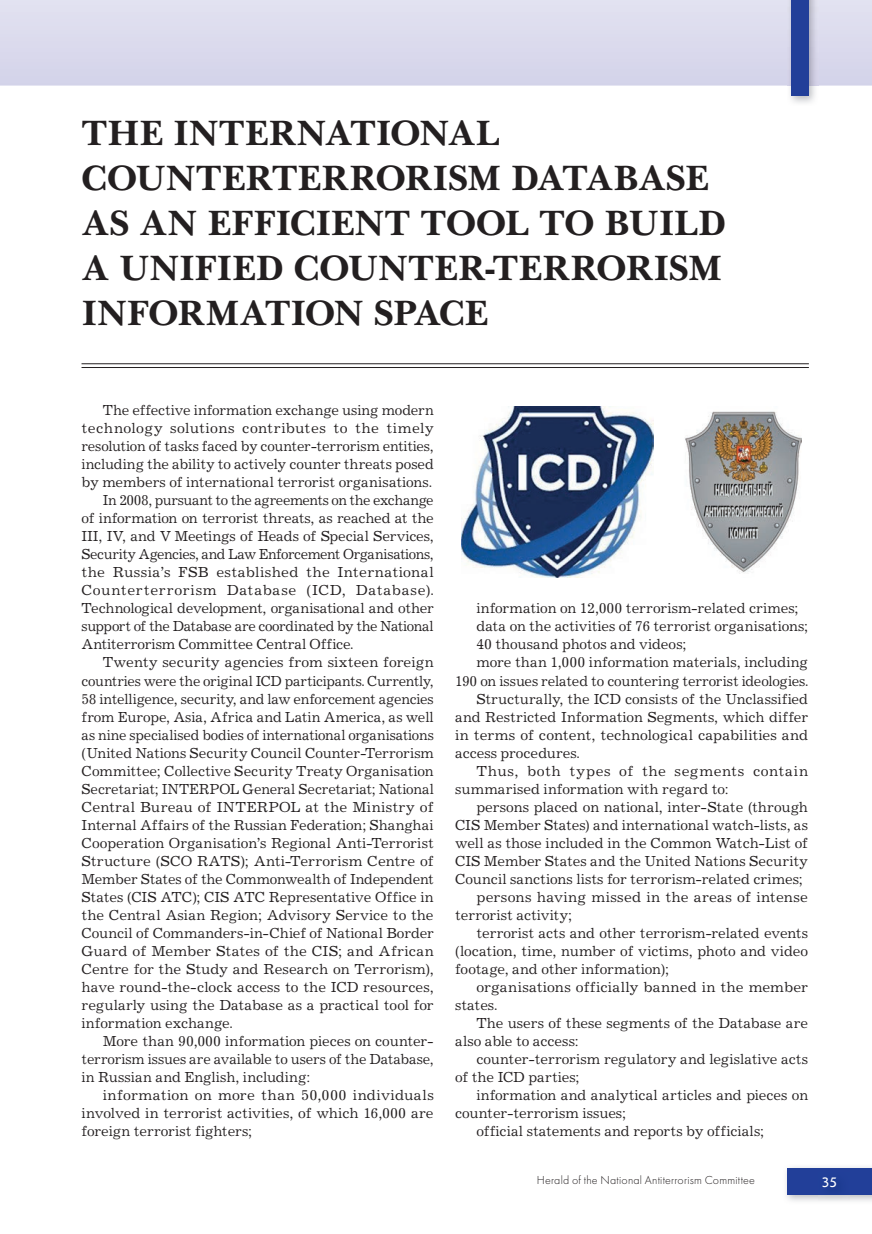
<style>
.page{position:relative;width:872px;height:1234px;background:#fff}
.page>*{position:absolute;margin:0;border:0;box-sizing:border-box;transform-origin:0 0}
.t1{font:700 36px/45px "Baskerville C";letter-spacing:-.01em;color:#231f20}
.t2{font:15px "Journal C";letter-spacing:-.005em;color:#231f20}
.t3{font:15px "Journal C";letter-spacing:-.025em;color:#231f20}
.t4{font:15px "Journal C";letter-spacing:.02em;color:#231f20}
.t5{font:15px "Journal C";letter-spacing:.025em;color:#231f20}
.t6{font:15px "Journal C";letter-spacing:.045em;color:#231f20}
.t7{font:15px "Journal C";letter-spacing:.015em;color:#231f20}
.t8{font:15px "Journal C";letter-spacing:.04em;color:#231f20}
.t9{font:14.25px "Journal Sans C";color:#fff}
.t10{font:12px "Futura Light C";letter-spacing:.015em;color:#231f20}
</style>
<div class="page">
<hr style="left:81px;top:363px;width:728px;height:1px;background:#231f20">
<hr style="left:81px;top:367px;width:728px;height:1px;background:#231f20">
<img style="left:462px;top:406px;width:191px;height:171px">
<img style="left:685px;top:411px;width:116px;height:162px">
<img style="left:786px;top:1172px;width:86px;height:29px">
<div style="left:787px;top:1167px;width:85px;height:26px;background:#223f99"></div>
<div style="left:0;top:0;width:872px;height:86px;background:#dbdaed"></div>
<img style="left:787px;top:0;width:31px;height:103px">
<div style="left:791px;top:0;width:17px;height:96px;background:#223f99"></div>
<img style="left:818px;top:1193px;width:31px;height:6px">
<p class="t1" style="left:81px;top:110px;width:646px">THE INTERNATIONAL<br>COUNTERTERRORISM DATABASE<br>AS AN EFFICIENT TOOL TO BUILD<br>A UNIFIED COUNTER-TERRORISM<br>INFORMATION SPACE</p>
<p class="t2" style="left:103px;top:405px;width:332px">The effective information exchange using modern</p>
<p class="t5" style="left:81px;top:423px;width:354px">technology solutions contributes to the timely</p>
<p class="t2" style="left:81px;top:441px;width:354px">resolution of tasks faced by counter-terrorism entities,</p>
<p class="t2" style="left:81px;top:459px;width:354px">including the ability to actively counter threats posed</p>
<p class="t2" style="left:81px;top:477px;width:352px">by members of international terrorist organisations.</p>
<p class="t3" style="left:103px;top:495px;width:332px">In 2008, pursuant to the agreements on the exchange</p>
<p class="t2" style="left:81px;top:513px;width:354px">of information on terrorist threats, as reached at the</p>
<p class="t2" style="left:81px;top:531px;width:354px">III, IV, and V Meetings of Heads of Special Services,</p>
<p class="t3" style="left:81px;top:549px;width:354px">Security Agencies, and Law Enforcement Organisations,</p>
<p class="t4" style="left:81px;top:567px;width:354px">the Russia’s FSB established the International</p>
<p class="t6" style="left:81px;top:585px;width:354px">Counterterrorism Database (ICD, Database).</p>
<p class="t2" style="left:81px;top:603px;width:354px">Technological development, organisational and other</p>
<p class="t2" style="left:81px;top:621px;width:354px">support of the Database are coordinated by the National</p>
<p class="t2" style="left:81px;top:639px;width:273px">Antiterrorism Committee Central Office.</p>
<p class="t2" style="left:103px;top:657px;width:332px">Twenty security agencies from sixteen foreign</p>
<p class="t2" style="left:81px;top:675px;width:354px">countries were the original ICD participants. Currently,</p>
<p class="t2" style="left:81px;top:693px;width:354px">58 intelligence, security, and law enforcement agencies</p>
<p class="t2" style="left:81px;top:711px;width:354px">from Europe, Asia, Africa and Latin America, as well</p>
<p class="t2" style="left:81px;top:729px;width:354px">as nine specialised bodies of international organisations</p>
<p class="t2" style="left:81px;top:747px;width:354px">(United Nations Security Council Counter-Terrorism</p>
<p class="t2" style="left:81px;top:765px;width:354px">Committee; Collective Security Treaty Organisation</p>
<p class="t2" style="left:81px;top:783px;width:354px">Secretariat; INTERPOL General Secretariat; National</p>
<p class="t2" style="left:81px;top:801px;width:354px">Central Bureau of INTERPOL at the Ministry of</p>
<p class="t2" style="left:81px;top:819px;width:354px">Internal Affairs of the Russian Federation; Shanghai</p>
<p class="t2" style="left:81px;top:837px;width:354px">Cooperation Organisation’s Regional Anti-Terrorist</p>
<p class="t2" style="left:81px;top:855px;width:354px">Structure (SCO RATS); Anti-Terrorism Centre of</p>
<p class="t2" style="left:81px;top:873px;width:354px">Member States of the Commonwealth of Independent</p>
<p class="t2" style="left:81px;top:891px;width:354px">States (CIS ATC); CIS ATC Representative Office in</p>
<p class="t2" style="left:81px;top:909px;width:354px">the Central Asian Region; Advisory Service to the</p>
<p class="t2" style="left:81px;top:927px;width:354px">Council of Commanders-in-Chief of National Border</p>
<p class="t2" style="left:81px;top:945px;width:354px">Guard of Member States of the CIS; and African</p>
<p class="t2" style="left:81px;top:963px;width:354px">Centre for the Study and Research on Terrorism),</p>
<p class="t2" style="left:81px;top:981px;width:354px">have round-the-clock access to the ICD resources,</p>
<p class="t2" style="left:81px;top:999px;width:354px">regularly using the Database as a practical tool for</p>
<p class="t2" style="left:81px;top:1017px;width:152px">information exchange.</p>
<p class="t2" style="left:103px;top:1035px;width:332px">More than 90,000 information pieces on counter-</p>
<p class="t2" style="left:81px;top:1053px;width:354px">terrorism issues are available to users of the Database,</p>
<p class="t2" style="left:81px;top:1071px;width:231px">in Russian and English, including:</p>
<p class="t4" style="left:103px;top:1089px;width:332px">information on more than 50,000 individuals</p>
<p class="t2" style="left:81px;top:1107px;width:353px">involved in terrorist activities, of which 16,000 are</p>
<p class="t2" style="left:81px;top:1125px;width:172px">foreign terrorist fighters;</p>
<p class="t2" style="left:476px;top:603px;width:324px">information on 12,000 terrorism-related crimes;</p>
<p class="t2" style="left:476px;top:621px;width:333px">data on the activities of 76 terrorist organisations;</p>
<p class="t2" style="left:476px;top:639px;width:211px">40 thousand photos and videos;</p>
<p class="t2" style="left:476px;top:657px;width:333px">more than 1,000 information materials, including</p>
<p class="t2" style="left:455px;top:675px;width:354px">190 on issues related to countering terrorist ideologies.</p>
<p class="t2" style="left:476px;top:693px;width:333px">Structurally, the ICD consists of the Unclassified</p>
<p class="t2" style="left:455px;top:711px;width:354px">and Restricted Information Segments, which differ</p>
<p class="t2" style="left:455px;top:729px;width:354px">in terms of content, technological capabilities and</p>
<p class="t2" style="left:455px;top:747px;width:126px">access procedures.</p>
<p class="t8" style="left:476px;top:765px;width:333px">Thus, both types of the segments contain</p>
<p class="t2" style="left:455px;top:783px;width:275px">summarised information with regard to:</p>
<p class="t2" style="left:476px;top:801px;width:333px">persons placed on national, inter-State (through</p>
<p class="t2" style="left:455px;top:819px;width:354px">CIS Member States) and international watch-lists, as</p>
<p class="t2" style="left:455px;top:837px;width:354px">well as those included in the Common Watch-List of</p>
<p class="t2" style="left:455px;top:855px;width:354px">CIS Member States and the United Nations Security</p>
<p class="t2" style="left:455px;top:873px;width:349px">Council sanctions lists for terrorism-related crimes;</p>
<p class="t7" style="left:476px;top:891px;width:333px">persons having missed in the areas of intense</p>
<p class="t2" style="left:455px;top:909px;width:118px">terrorist activity;</p>
<p class="t2" style="left:476px;top:927px;width:333px">terrorist acts and other terrorism-related events</p>
<p class="t2" style="left:455px;top:945px;width:354px">(location, time, number of victims, photo and video</p>
<p class="t2" style="left:455px;top:963px;width:215px">footage, and other information);</p>
<p class="t2" style="left:476px;top:981px;width:333px">organisations officially banned in the member</p>
<p class="t2" style="left:455px;top:999px;width:44px">states.</p>
<p class="t2" style="left:476px;top:1017px;width:333px">The users of these segments of the Database are</p>
<p class="t2" style="left:455px;top:1035px;width:125px">also able to access:</p>
<p class="t2" style="left:476px;top:1053px;width:333px">counter-terrorism regulatory and legislative acts</p>
<p class="t2" style="left:455px;top:1071px;width:126px">of the ICD parties;</p>
<p class="t2" style="left:476px;top:1089px;width:333px">information and analytical articles and pieces on</p>
<p class="t2" style="left:455px;top:1107px;width:172px">counter-terrorism issues;</p>
<p class="t2" style="left:476px;top:1125px;width:289px">official statements and reports by officials;</p>
<p class="t10" style="left:537px;top:1173px;width:220px">Herald of the National Antiterrorism Committee</p>
<p class="t9" style="left:822px;top:1176px;width:17px">35</p>
</div>
